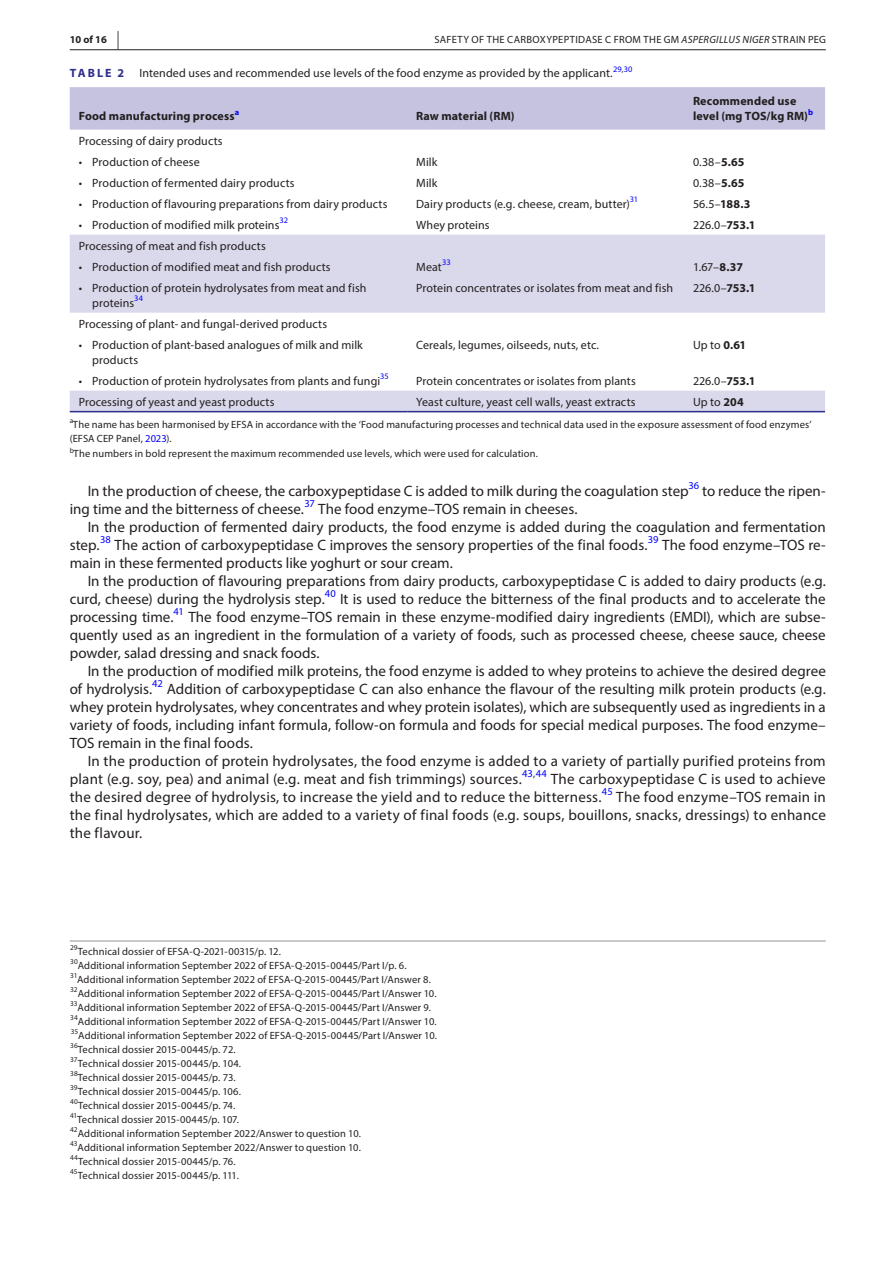
<style>
.page{position:relative;width:893px;height:1263px;background:#fff}
.page>*{position:absolute;margin:0;border:0;box-sizing:border-box;transform-origin:0 0}
.t1{font:15px/18px "Myriad Pro";color:#231f20;text-align:justify}
.t2{font:12px/15px "Myriad Pro";letter-spacing:.005em;color:#231f20}
.t3{font:700 12px/15px "Myriad Pro";letter-spacing:.01em;color:#231f20}
.t4{font:700 12px "Myriad Pro";letter-spacing:.165em;color:#2e2e8d}
.t5{font:10.5px/14px "Myriad Pro";letter-spacing:.01em;color:#231f20}
.t6{font:10.5px "Myriad Pro";letter-spacing:.035em;color:#231f20}
.t7{font:10.5px "Myriad Pro";letter-spacing:.005em;color:#00f}
.t8{font:700 10.5px "Myriad Pro";color:#231f20}
.t9{font:7.35px "Myriad Pro";letter-spacing:.005em;color:#231f20}
.s1{font-size:18.6px}
.s2{font-style:italic}
.s3{font-weight:700}
.s4{color:#00f}
.s5{color:#231f20}
</style>
<div class="page">
<hr style="left:70px;top:49px;width:756px;height:1px;background:#231f20">
<div style="left:70px;top:87px;width:755px;height:43px;background:#c5c3df"></div>
<svg style="left:70px;top:235px;width:755px;height:176px;fill:#dad8eb"></svg>
<hr style="left:70px;top:411px;width:337px;height:1px;background:#2e2e8d">
<hr style="left:407px;top:411px;width:277px;height:1px;background:#2e2e8d">
<hr style="left:684px;top:411px;width:141px;height:1px;background:#2e2e8d">
<hr style="left:70px;top:940px;width:756px;height:1px;background:#939598">
<p class="t8" style="left:70px;top:32px;width:51px">10 of 16 <span class="s1">|</span></p>
<p class="t6" style="left:434px;top:33px;width:393px">SAFETY OF THE CARBOXYPEPTIDASE C FROM THE GM <span class="s2">ASPERGILLUS NIGER</span> STRAIN PEG</p>
<p class="t4" style="left:70px;top:66px;width:56px">TABLE 2</p>
<p class="t2" style="left:139px;top:66px;width:495px">Intended uses and recommended use levels of the food enzyme as provided by the applicant.<sup>29</sup><sup>,</sup><sup>30</sup></p>
<p class="t3" style="left:79px;top:108px;width:162px">Food manufacturing process<sup>a</sup></p>
<p class="t3" style="left:416px;top:108px;width:100px">Raw material (RM)</p>
<p class="t3" style="left:693px;top:93px;width:122px">Recommended use level (mg TOS/kg RM)<sup>b</sup></p>
<p class="t2" style="left:79px;top:133px;width:145px">Processing of dairy products</p>
<p class="t2" style="left:79px;top:154px;width:122px">• Production of cheese</p>
<p class="t2" style="left:416px;top:154px;width:23px">Milk</p>
<p class="t2" style="left:693px;top:154px;width:53px">0.38–<span class="s3">5.65</span></p>
<p class="t2" style="left:79px;top:175px;width:217px">• Production of fermented dairy products</p>
<p class="t2" style="left:416px;top:175px;width:23px">Milk</p>
<p class="t2" style="left:693px;top:175px;width:53px">0.38–<span class="s3">5.65</span></p>
<p class="t2" style="left:79px;top:196px;width:310px">• Production of flavouring preparations from dairy products</p>
<p class="t2" style="left:416px;top:196px;width:223px">Dairy products (e.g. cheese, cream, butter)<sup>31</sup></p>
<p class="t2" style="left:693px;top:196px;width:59px">56.5–<span class="s3">188.3</span></p>
<p class="t2" style="left:79px;top:217px;width:211px">• Production of modified milk proteins<sup>32</sup></p>
<p class="t2" style="left:416px;top:217px;width:75px">Whey proteins</p>
<p class="t2" style="left:693px;top:217px;width:64px">226.0–<span class="s3">753.1</span></p>
<p class="t2" style="left:79px;top:238px;width:189px">Processing of meat and fish products</p>
<p class="t2" style="left:79px;top:259px;width:253px">• Production of modified meat and fish products</p>
<p class="t2" style="left:416px;top:259px;width:36px">Meat<sup>33</sup></p>
<p class="t2" style="left:693px;top:259px;width:51px">1.67–<span class="s3">8.37</span></p>
<p class="t2" style="left:92px;top:280px;width:276px;text-indent:-14px">• Production of protein hydrolysates from meat and fish proteins<sup>34</sup></p>
<p class="t2" style="left:416px;top:280px;width:259px">Protein concentrates or isolates from meat and fish</p>
<p class="t2" style="left:693px;top:280px;width:64px">226.0–<span class="s3">753.1</span></p>
<p class="t2" style="left:79px;top:316px;width:250px">Processing of plant- and fungal-derived products</p>
<p class="t2" style="left:92px;top:337px;width:272px;text-indent:-14px">• Production of plant-based analogues of milk and milk products</p>
<p class="t2" style="left:416px;top:337px;width:184px">Cereals, legumes, oilseeds, nuts, etc.</p>
<p class="t2" style="left:693px;top:337px;width:55px">Up to <span class="s3">0.61</span></p>
<p class="t2" style="left:79px;top:373px;width:312px">• Production of protein hydrolysates from plants and fungi<sup>35</sup></p>
<p class="t2" style="left:416px;top:373px;width:221px">Protein concentrates or isolates from plants</p>
<p class="t2" style="left:693px;top:373px;width:64px">226.0–<span class="s3">753.1</span></p>
<p class="t2" style="left:79px;top:394px;width:197px">Processing of yeast and yeast products</p>
<p class="t2" style="left:416px;top:394px;width:221px">Yeast culture, yeast cell walls, yeast extracts</p>
<p class="t2" style="left:693px;top:394px;width:52px">Up to <span class="s3">204</span></p>
<p class="t5" style="left:70px;top:418px;width:743px;line-height:13.5px"><sup>a</sup>The name has been harmonised by EFSA in accordance with the ‘Food manufacturing processes and technical data used in the exposure assessment of food enzymes’ (EFSA CEP Panel, <span class="s4">2023</span>).</p>
<p class="t5" style="left:70px;top:447px;width:470px"><sup>b</sup>The numbers in bold represent the maximum recommended use levels, which were used for calculation.</p>
<p class="t1" style="left:88px;top:482px;width:602px">In the production of cheese, the carboxypeptidase C is added to milk during the coagulation step</p>
<p class="t7" style="left:688px;top:479px;width:12px">36</p>
<p class="t1" style="left:702px;top:482px;width:125px">to reduce the ripen-</p>
<p class="t1" style="left:70px;top:500px;width:236px">ing time and the bitterness of cheese.</p>
<p class="t7" style="left:304px;top:497px;width:12px">37</p>
<p class="t1" style="left:318px;top:500px;width:261px">The food enzyme–TOS remain in cheeses.</p>
<p class="t1" style="left:88px;top:518px;width:739px">In the production of fermented dairy products, the food enzyme is added during the coagulation and fermentation</p>
<p class="t1" style="left:70px;top:536px;width:31px">step.</p>
<p class="t7" style="left:100px;top:533px;width:12px">38</p>
<p class="t1" style="left:115px;top:536px;width:534px">The action of carboxypeptidase C improves the sensory properties of the final foods.</p>
<p class="t7" style="left:648px;top:533px;width:12px">39</p>
<p class="t1" style="left:662px;top:536px;width:165px">The food enzyme–TOS re-</p>
<p class="t1" style="left:70px;top:554px;width:385px">main in these fermented products like yoghurt or sour cream.</p>
<p class="t1" style="left:88px;top:572px;width:740px">In the production of flavouring preparations from dairy products, carboxypeptidase C is added to dairy products (e.g.</p>
<p class="t1" style="left:70px;top:590px;width:257px">curd, cheese) during the hydrolysis step.</p>
<p class="t7" style="left:325px;top:587px;width:13px">40</p>
<p class="t1" style="left:340px;top:590px;width:487px">It is used to reduce the bitterness of the final products and to accelerate the</p>
<p class="t1" style="left:70px;top:608px;width:105px">processing time.</p>
<p class="t7" style="left:174px;top:605px;width:12px">41</p>
<p class="t1" style="left:70px;top:608px;width:758px;text-indent:119px">The food enzyme–TOS remain in these enzyme-modified dairy ingredients (EMDI), which are subse&shy;quently used as an ingredient in the formulation of a variety of foods, such as processed cheese, cheese sauce, cheese powder, salad dressing and snack foods.</p>
<p class="t1" style="left:70px;top:662px;width:758px;text-indent:18px">In the production of modified milk proteins, the food enzyme is added to whey proteins to achieve the desired degree of hydrolysis.</p>
<p class="t7" style="left:152px;top:677px;width:12px">42</p>
<p class="t1" style="left:70px;top:680px;width:758px;text-indent:97px">Addition of carboxypeptidase C can also enhance the flavour of the resulting milk protein products (e.g. whey protein hydrolysates, whey concentrates and whey protein isolates), which are subsequently used as ingredients in a variety of foods, including infant formula, follow-on formula and foods for special medical purposes. The food enzyme– TOS remain in the final foods.</p>
<p class="t1" style="left:70px;top:752px;width:757px;text-indent:18px">In the production of protein hydrolysates, the food enzyme is added to a variety of partially purified proteins from plant (e.g. soy, pea) and animal (e.g. meat and fish trimmings) sources.</p>
<p class="t7" style="left:522px;top:767px;width:26px">43<span class="s5">,</span>44</p>
<p class="t1" style="left:70px;top:770px;width:757px;text-indent:481px">The carboxypeptidase C is used to achieve the desired degree of hydrolysis, to increase the yield and to reduce the bitterness.</p>
<p class="t7" style="left:602px;top:785px;width:12px">45</p>
<p class="t1" style="left:70px;top:788px;width:758px;text-indent:546px">The food enzyme–TOS remain in the final hydrolysates, which are added to a variety of final foods (e.g. soups, bouillons, snacks, dressings) to enhance the flavour.</p>
<p class="t5" style="left:70px;top:944px;width:368px"><sup>29</sup>Technical dossier of EFSA-Q-2021-00315/p. 12.<br><sup>30</sup>Additional information September 2022 of EFSA-Q-2015-00445/Part I/p. 6.<br><sup>31</sup>Additional information September 2022 of EFSA-Q-2015-00445/Part I/Answer 8.<br><sup>32</sup>Additional information September 2022 of EFSA-Q-2015-00445/Part I/Answer 10.<br><sup>33</sup>Additional information September 2022 of EFSA-Q-2015-00445/Part I/Answer 9.</p>
<p class="t9" style="left:70px;top:1013px;width:9px">34</p>
<p class="t5" style="left:78px;top:1014px;width:360px">Additional information September 2022 of EFSA-Q-2015-00445/Part I/Answer 10.</p>
<p class="t9" style="left:71px;top:1027px;width:9px">35</p>
<p class="t5" style="left:78px;top:1028px;width:360px">Additional information September 2022 of EFSA-Q-2015-00445/Part I/Answer 10.</p>
<p class="t9" style="left:70px;top:1041px;width:9px">36</p>
<p class="t5" style="left:78px;top:1042px;width:159px">Technical dossier 2015-00445/p. 72.</p>
<p class="t9" style="left:70px;top:1055px;width:9px">37</p>
<p class="t5" style="left:78px;top:1056px;width:165px">Technical dossier 2015-00445/p. 104.</p>
<p class="t9" style="left:70px;top:1069px;width:9px">38</p>
<p class="t5" style="left:78px;top:1070px;width:159px">Technical dossier 2015-00445/p. 73.</p>
<p class="t9" style="left:70px;top:1083px;width:9px">39</p>
<p class="t5" style="left:78px;top:1084px;width:165px">Technical dossier 2015-00445/p. 106.</p>
<p class="t9" style="left:70px;top:1097px;width:9px">40</p>
<p class="t5" style="left:70px;top:1098px;width:292px;text-indent:8px">Technical dossier 2015-00445/p. 74.<br><sup>41</sup>Technical dossier 2015-00445/p. 107.<br><sup>42</sup>Additional information September 2022/Answer to question 10.<br><sup>43</sup>Additional information September 2022/Answer to question 10.<br><sup>44</sup>Technical dossier 2015-00445/p. 76.</p>
<p class="t9" style="left:70px;top:1167px;width:9px">45</p>
<p class="t5" style="left:78px;top:1168px;width:162px">Technical dossier 2015-00445/p. 111.</p>
</div>
